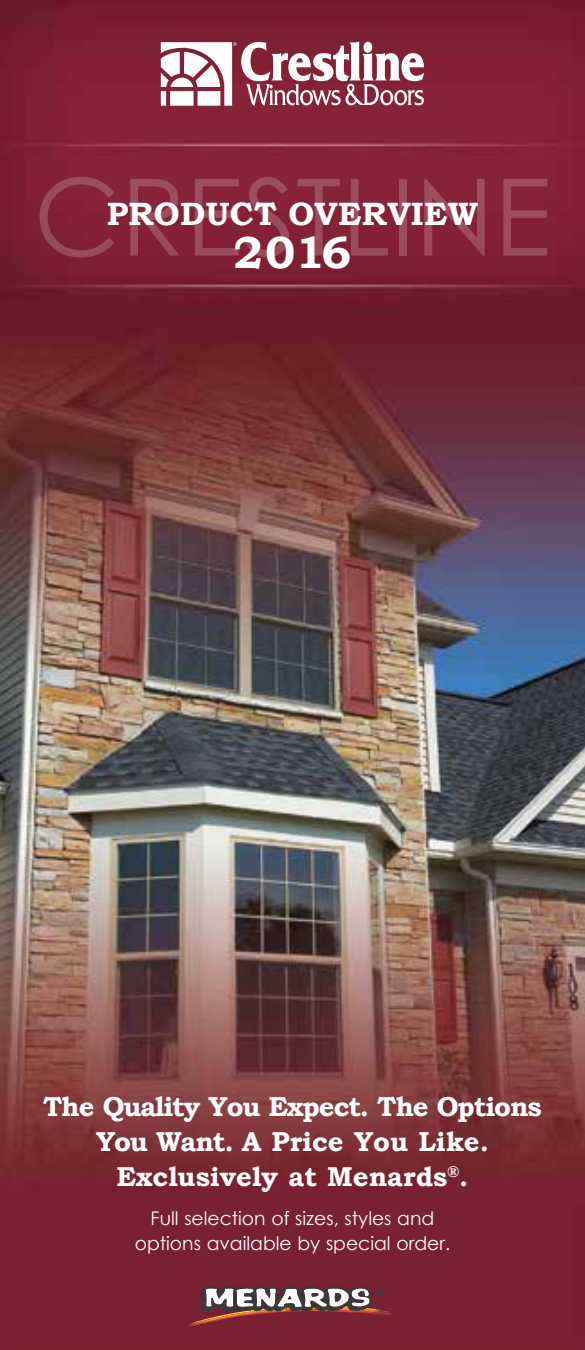
<style>
.page{position:relative;width:585px;height:1350px;background:#fff}
.page>*{position:absolute;margin:0;border:0;box-sizing:border-box;transform-origin:0 0}
.t1{font:106.75px "Century Gothic";color:#fff}
.t2{font:700 45px "Bookman Old Style";color:#fff}
.t3{font:700 32.25px "Bookman Old Style";letter-spacing:.01em;color:#fff}
.t4{font:700 27.25px/35px "Bookman Old Style";letter-spacing:-.04em;color:#fff;text-align:center}
.t5{font:18.75px/25px "Century Gothic";color:#fff;text-align:center}
</style>
<div class="page">
<img style="left:0;top:0;width:585px;height:1350px">
<svg style="left:161px;top:42px;width:263px;height:64px"></svg>
<svg style="left:189px;top:1286px;width:203px;height:41px"></svg>
<h1 class="t1" style="left:34px;top:142px;width:519px">CRESTLINE</h1>
<p class="t3" style="left:107px;top:191px;width:373px">PRODUCT OVERVIEW</p>
<h2 class="t2" style="left:234px;top:220px;width:119px">2016</h2>
<p class="t4" style="left:43px;top:1089px;width:500px">The Quality You Expect. The Options<br>You Want. A Price You Like.<br>Exclusively at Menards<sup>®</sup>.</p>
<p class="t5" style="left:135px;top:1206px;width:317px">Full selection of sizes, styles and options available by special order.</p>
</div>
